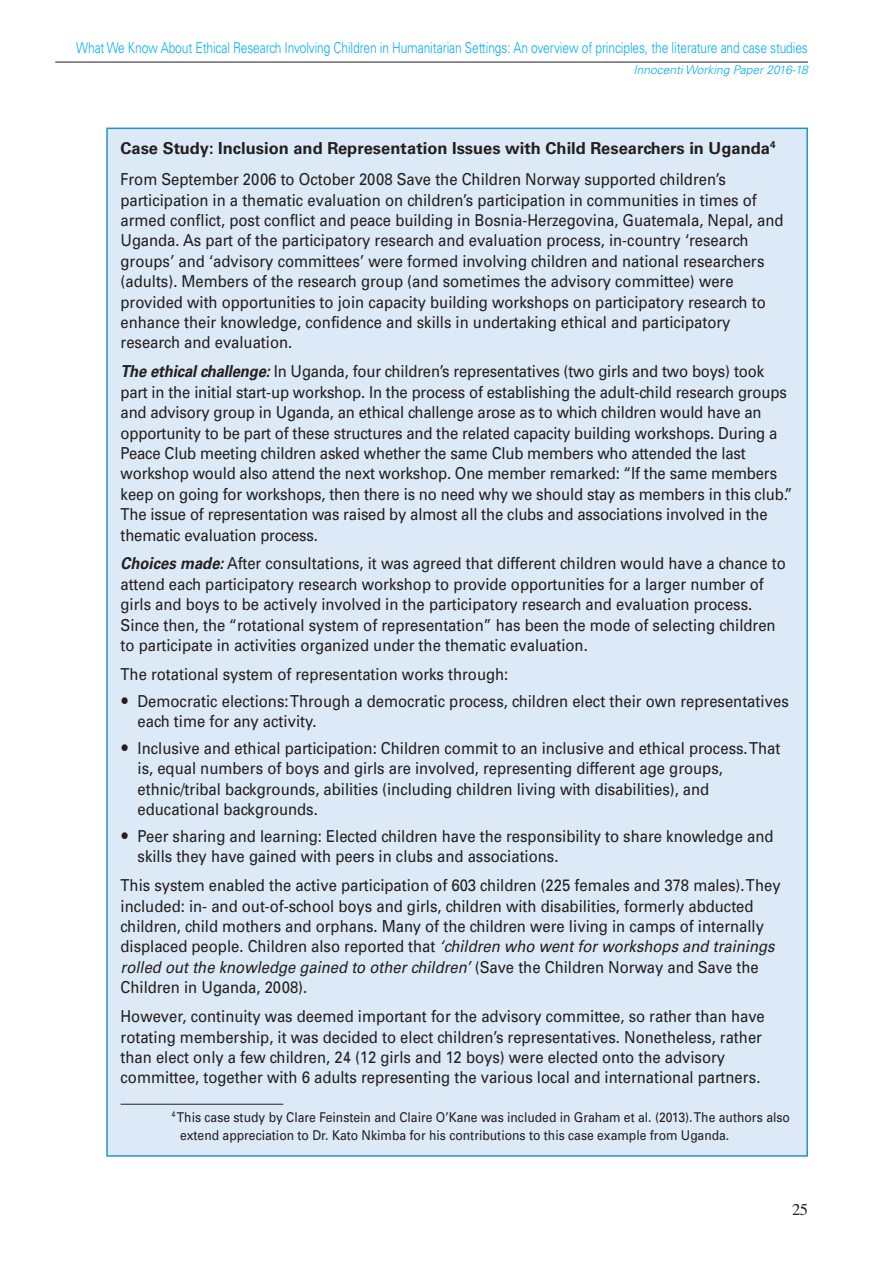
<style>
.page{position:relative;width:893px;height:1263px;background:#fff}
.page>*{position:absolute;margin:0;border:0;box-sizing:border-box;transform-origin:0 0}
.t1{font:16.5px/20.4px "Univers";color:#231f20;scale:.9 1}
.t2{font:700 16.5px/31.5px "Univers";color:#231f20}
.t3{font:16.5px "Times";color:#231f20}
.t4{font:300 15px "Univers";letter-spacing:-.01em;color:#00aeef;scale:.8 1}
.t5{font:13.5px/18px "Univers";color:#231f20;scale:.9 1}
.t6{font:italic 300 12px "Univers";color:#00aeef}
.s1{font-weight:400}
.s2{font-weight:700;font-style:italic}
.s3{font-size:27px}
.s4{font-style:italic}
</style>
<div class="page">
<hr style="left:55px;top:62px;width:753px;height:1px;background:#231f20">
<div style="left:108px;top:129px;width:698px;height:1026px;background:#dce9f6"></div>
<hr style="left:121px;top:1104px;width:162px;height:1px;background:#231f20">
<p class="t4" style="left:76px;top:43px;width:916px">What We Know About Ethical Research Involving Children in Humanitarian Settings: An overview of principles, the literature and case studies</p>
<p class="t6" style="left:633px;top:66px;width:176px">Innocenti Working Paper 2016-18</p>
<p class="t2" style="left:121px;top:134px;width:656px">Case Study: Inclusion and Representation Issues with Child Researchers in Uganda<sup>4<br></sup><span class="s1">From September 2006 to October 2008 Save the Children Norway supported children’s</span></p>
<p class="t1" style="left:121px;top:191px;width:738px">participation in a thematic evaluation on children’s participation in communities in times of armed conflict, post conflict and peace building in Bosnia-Herzegovina, Guatemala, Nepal, and Uganda. As part of the participatory research and evaluation process, in-country ‘research groups’ and ‘advisory committees’ were formed involving children and national researchers (adults). Members of the research group (and sometimes the advisory committee) were provided with opportunities to join capacity building workshops on participatory research to enhance their knowledge, confidence and skills in undertaking ethical and participatory research and evaluation.</p>
<p class="t1" style="left:121px;top:363px;width:748px"><span class="s2">The ethical challenge:</span> In Uganda, four children’s representatives (two girls and two boys) took part in the initial start-up workshop. In the process of establishing the adult-child research groups and advisory group in Uganda, an ethical challenge arose as to which children would have an opportunity to be part of these structures and the related capacity building workshops. During a Peace Club meeting children asked whether the same Club members who attended the last workshop would also attend the next workshop. One member remarked: “If the same members keep on going for workshops, then there is no need why we should stay as members in this club.” The issue of representation was raised by almost all the clubs and associations involved in the thematic evaluation process.</p>
<p class="t1" style="left:121px;top:555px;width:741px"><span class="s2">Choices made:</span> After consultations, it was agreed that different children would have a chance to attend each participatory research workshop to provide opportunities for a larger number of girls and boys to be actively involved in the participatory research and evaluation process.<br>Since then, the “rotational system of representation” has been the mode of selecting children to participate in activities organized under the thematic evaluation.</p>
<p class="t1" style="left:121px;top:665px;width:432px">The rotational system of representation works through:</p>
<p class="t1" style="left:138px;top:692px;width:725px;text-indent:-17px"><span class="s3">•</span> Democratic elections:Through a democratic process, children elect their own representatives each time for any activity.</p>
<p class="t1" style="left:138px;top:739px;width:716px;text-indent:-17px"><span class="s3">•</span> Inclusive and ethical participation: Children commit to an inclusive and ethical process.That is, equal numbers of boys and girls are involved, representing different age groups, ethnic/tribal backgrounds, abilities (including children living with disabilities), and educational backgrounds.</p>
<p class="t1" style="left:138px;top:827px;width:708px;text-indent:-17px"><span class="s3">•</span> Peer sharing and learning: Elected children have the responsibility to share knowledge and skills they have gained with peers in clubs and associations.</p>
<p class="t1" style="left:121px;top:877px;width:735px">This system enabled the active participation of 603 children (225 females and 378 males).They included: in- and out-of-school boys and girls, children with disabilities, formerly abducted children, child mothers and orphans. Many of the children were living in camps of internally displaced people. Children also reported that <span class="s4">‘children who went for workshops and trainings rolled out the knowledge gained to other children’</span> (Save the Children Norway and Save the Children in Uganda, 2008).</p>
<p class="t1" style="left:121px;top:1007px;width:717px">However, continuity was deemed important for the advisory committee, so rather than have rotating membership, it was decided to elect children’s representatives. Nonetheless, rather than elect only a few children, 24 (12 girls and 12 boys) were elected onto the advisory committee, together with 6 adults representing the various local and international partners.</p>
<p class="t5" style="left:180px;top:1109px;width:679px;text-indent:-9px"><sup>4</sup> This case study by Clare Feinstein and Claire O’Kane was included in Graham et al. (2013).The authors also extend appreciation to Dr. Kato Nkimba for his contributions to this case example from Uganda.</p>
<p class="t3" style="left:792px;top:1200px;width:17px">25</p>
</div>
